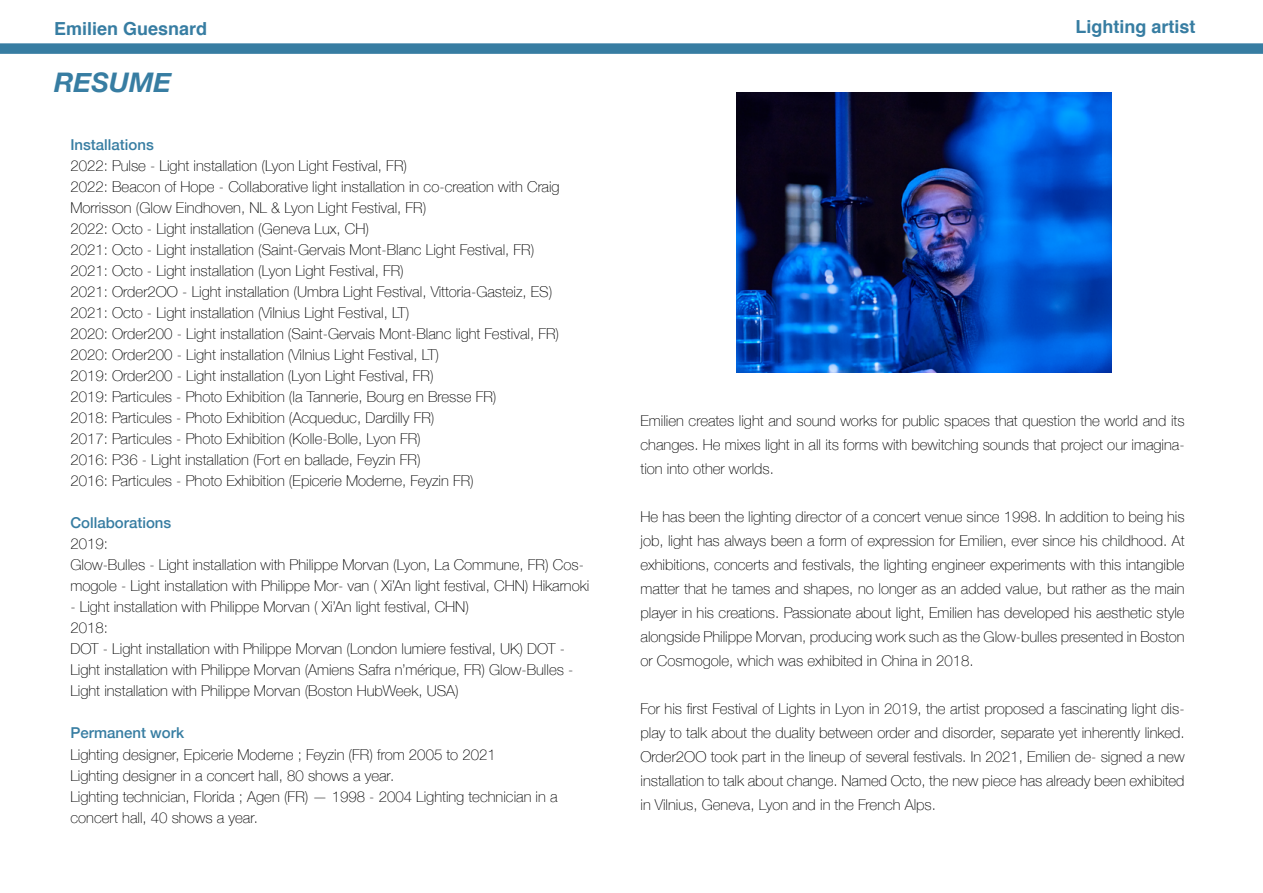
<style>
.page{position:relative;width:1263px;height:893px;background:#fff}
.page>*{position:absolute;margin:0;border:0;box-sizing:border-box;transform-origin:0 0}
.t1{font:italic 700 27px "Helvetica Neue";color:#377da2}
.t2{font:700 18px "Helvetica";color:#377da2}
.t3{font:100 15px/21px "Helvetica Neue";color:#000}
.t4{font:500 15px "Helvetica Neue";color:#377da2}
</style>
<div class="page">
<div style="left:0;top:43px;width:1263px;height:11px;background:#377da2"></div>
<img style="left:737px;top:92px;width:375px;height:281px">
<p class="t2" style="left:54px;top:14px;width:155px">Emilien Guesnard</p>
<p class="t2" style="left:1075px;top:12px;width:122px">Lighting artist</p>
<h1 class="t1" style="left:54px;top:61px;width:119px">RESUME</h1>
<p class="t4" style="left:70px;top:133px;width:85px">Installations</p>
<p class="t3" style="left:70px;top:155px;width:491px">2022: Pulse - Light installation (Lyon Light Festival, FR)<br>2022: Beacon of Hope - Collaborative light installation in co-creation with Craig Morrisson (Glow Eindhoven, NL &amp; Lyon Light Festival, FR)<br>2022: Octo - Light installation (Geneva Lux, CH)<br>2021: Octo - Light installation (Saint-Gervais Mont-Blanc Light Festival, FR)<br>2021: Octo - Light installation (Lyon Light Festival, FR)<br>2021: Order2OO - Light installation (Umbra Light Festival, Vittoria-Gasteiz, ES)<br>2021: Octo - Light installation (Vilnius Light Festival, LT)<br>2020: Order200 - Light installation (Saint-Gervais Mont-Blanc light Festival, FR)<br>2020: Order200 - Light installation (Vilnius Light Festival, LT)<br>2019: Order200 - Light installation (Lyon Light Festival, FR)<br>2019: Particules - Photo Exhibition (la Tannerie, Bourg en Bresse FR)<br>2018: Particules - Photo Exhibition (Acqueduc, Dardilly FR)<br>2017: Particules - Photo Exhibition (Kolle-Bolle, Lyon FR)<br>2016: P36 - Light installation (Fort en ballade, Feyzin FR)<br>2016: Particules - Photo Exhibition (Epicerie Moderne, Feyzin FR)</p>
<p class="t4" style="left:70px;top:511px;width:102px">Collaborations</p>
<p class="t3" style="left:70px;top:533px;width:520px">2019:<br>Glow-Bulles - Light installation with Philippe Morvan (Lyon, La Commune, FR) Cos&shy;mogole - Light installation with Philippe Mor- van ( Xi’An light festival, CHN) Hikarnoki</p>
<p class="t3" style="left:70px;top:596px;width:504px">- Light installation with Philippe Morvan ( Xi’An light festival, CHN)<br>2018:<br>DOT - Light installation with Philippe Morvan (London lumiere festival, UK) DOT - Light installation with Philippe Morvan (Amiens Safra n’mérique, FR) Glow-Bulles - Light installation with Philippe Morvan (Boston HubWeek, USA)</p>
<p class="t4" style="left:70px;top:721px;width:115px">Permanent work</p>
<p class="t3" style="left:70px;top:743px;width:489px">Lighting designer, Epicerie Moderne ; Feyzin (FR) from 2005 to 2021<br>Lighting designer in a concert hall, 80 shows a year.<br>Lighting technician, Florida ; Agen (FR) — 1998 - 2004 Lighting technician in a concert hall, 40 shows a year.</p>
<p class="t3" style="left:640px;top:408px;width:546px;line-height:24px;text-align:justify">Emilien creates light and sound works for public spaces that question the world and its changes. He mixes light in all its forms with bewitching sounds that project our imagina&shy;tion into other worlds.</p>
<p class="t3" style="left:640px;top:504px;width:546px;line-height:24px;text-align:justify">He has been the lighting director of a concert venue since 1998. In addition to being his job, light has always been a form of expression for Emilien, ever since his childhood. At exhibitions, concerts and festivals, the lighting engineer experiments with this intangible matter that he tames and shapes, no longer as an added value, but rather as the main player in his creations. Passionate about light, Emilien has developed his aesthetic style alongside Philippe Morvan, producing work such as the Glow-bulles presented in Boston or Cosmogole, which was exhibited in China in 2018.</p>
<p class="t3" style="left:640px;top:696px;width:546px;line-height:24px;text-align:justify">For his first Festival of Lights in Lyon in 2019, the artist proposed a fascinating light dis&shy;play to talk about the duality between order and disorder, separate yet inherently linked.<br>Order2OO took part in the lineup of several festivals. In 2021, Emilien de- signed a new installation to talk about change. Named Octo, the new piece has already been exhibited in Vilnius, Geneva, Lyon and in the French Alps.</p>
</div>
